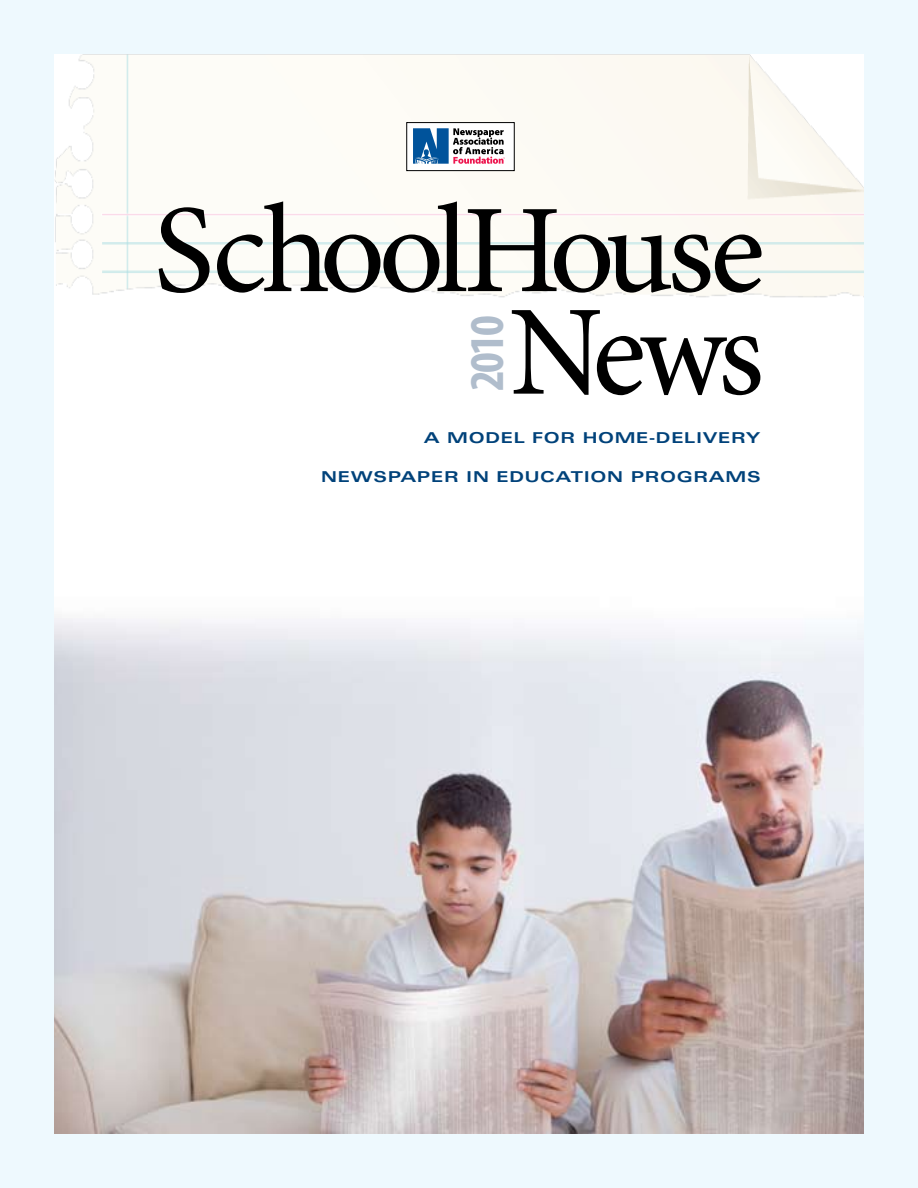
<style>
.page{position:relative;width:918px;height:1188px;background:#eef9fe}
.page>*{position:absolute;margin:0;border:0;box-sizing:border-box;transform-origin:0 0}
.t1{font:128.55px "Minion Pro";color:#000}
.t2{font:126px "Minion Pro";letter-spacing:-.045em;color:#000}
.t3{font:700 condensed 48.75px "Myriad Pro";color:#b0bdcc}
.t4{font:700 expanded 15px "Univers";letter-spacing:.04em;color:#00427a;scale:1.1 1}
</style>
<div class="page">
<img style="left:54px;top:314px;width:810px;height:820px">
<img style="left:54px;top:55px;width:810px;height:259px">
<div style="left:407px;top:123px;width:107px;height:48px;background:#fff"></div>
<svg style="left:413px;top:128px;width:92px;height:36px"></svg>
<div style="left:406px;top:122px;width:109px;height:49px;border:1px solid #000"></div>
<h2 class="t2" style="left:153px;top:166px;width:613px">SchoolHouse</h2>
<h3 class="t3" style="left:456px;top:391px;width:77px;rotate:-90deg">2010</h3>
<h1 class="t1" style="left:509px;top:267px;width:256px">News</h1>
<p class="t4" style="left:424px;top:429px;width:308px">A MODEL FOR HOME-DELIVERY</p>
<p class="t4" style="left:321px;top:468px;width:142px">NEWSPAPER IN</p>
<p class="t4" style="left:496px;top:468px;width:211px">EDUCATION PROGRAM</p>
<p class="t4" style="left:747px;top:468px;width:14px">S</p>
</div>
